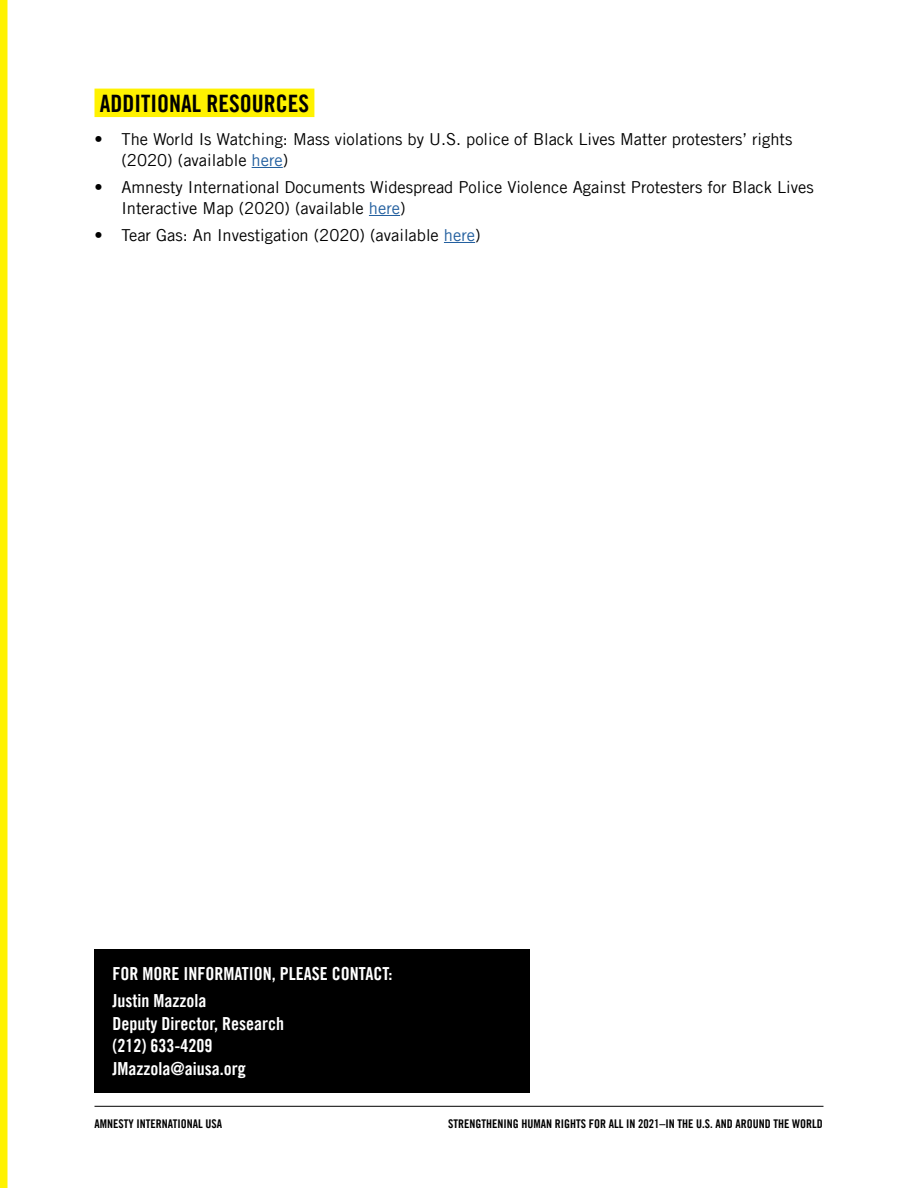
<style>
.page{position:relative;width:918px;height:1188px;background:#fff}
.page>*{position:absolute;margin:0;border:0;box-sizing:border-box;transform-origin:0 0}
.t1{font:24px "Amnesty Trade Gothic Bd Cn 20";color:#000}
.t2{font:18px/22.5px "Amnesty Trade Gothic Bd Cn 20";color:#fff}
.t3{font:16.5px/21px "Amnesty Trade Gothic";color:#000}
.t4{font:12px "Amnesty Trade Gothic Bd Cn 20";color:#000}
.s1{color:#215e9e}
</style>
<div class="page">
<div style="left:0;top:0;width:8px;height:1188px;background:#fff200"></div>
<hr style="left:94px;top:1106px;width:730px;height:1px;background:#000">
<div style="left:94px;top:89px;width:220px;height:28px;background:#fff200"></div>
<hr style="left:252px;top:167px;width:31px;height:1px;background:#215e9e">
<hr style="left:369px;top:215px;width:31px;height:1px;background:#215e9e">
<hr style="left:444px;top:242px;width:31px;height:1px;background:#215e9e">
<div style="left:94px;top:950px;width:436px;height:144px;background:#000"></div>
<h1 class="t1" style="left:100px;top:89px;width:211px">ADDITIONAL RESOURCES</h1>
<p class="t3" style="left:121px;top:128px;width:672px;text-indent:-27px">• The World Is Watching: Mass violations by U.S. police of Black Lives Matter protesters’ rights (2020) (available <span class="s1">here</span>)</p>
<p class="t3" style="left:121px;top:176px;width:694px;text-indent:-27px">• Amnesty International Documents Widespread Police Violence Against Protesters for Black Lives<br>Interactive Map (2020) (available <span class="s1">here</span>)</p>
<p class="t3" style="left:94px;top:224px;width:388px">• Tear Gas: An Investigation (2020) (available <span class="s1">here</span>)</p>
<p class="t2" style="left:112px;top:960px;width:281px;line-height:27px">FOR MORE INFORMATION, PLEASE CONTACT:<br>Justin Mazzola</p>
<p class="t2" style="left:112px;top:1012px;width:173px">Deputy Director, Research (212) 633-4209<br>JMazzola@aiusa.org</p>
<p class="t4" style="left:94px;top:1117px;width:129px">AMNESTY INTERNATIONAL USA</p>
<p class="t4" style="left:448px;top:1117px;width:376px">STRENGTHENING HUMAN RIGHTS FOR ALL IN 2021–IN THE U.S. AND AROUND THE WORLD</p>
</div>
